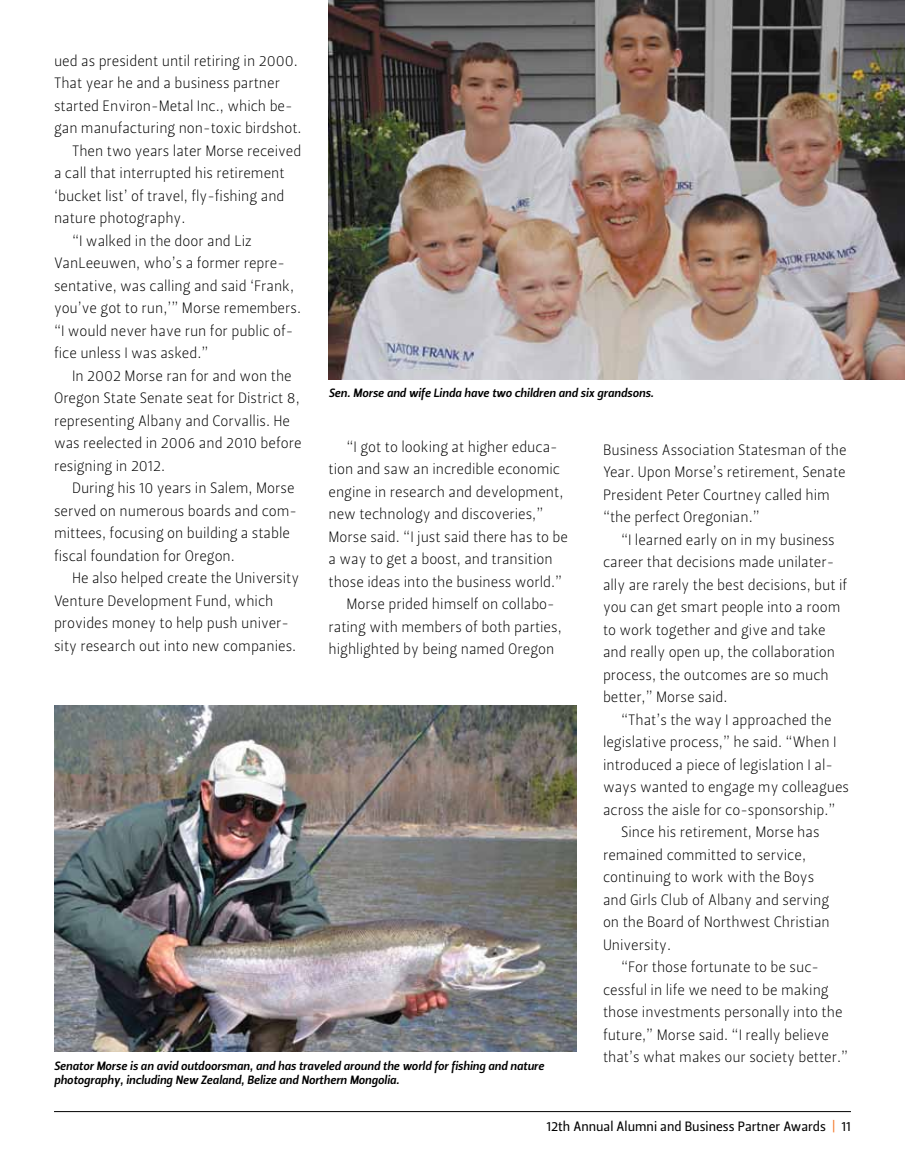
<style>
.page{position:relative;width:905px;height:1175px;background:#fff}
.page>*{position:absolute;margin:0;border:0;box-sizing:border-box;transform-origin:0 0}
.t1{font:15px/22.5px "Leitura Sans Grot 1";color:#000}
.t2{font:13.5px "Leitura Sans Grot 2";color:#000}
.t3{font:12px/14.4px "Leitura Sans Italic 3";color:#000}
.s1{color:#f37321}
</style>
<div class="page">
<hr style="left:54px;top:1111px;width:796px;height:1px;background:#000">
<img style="left:54px;top:706px;width:522px;height:345px">
<img style="left:328px;top:0;width:576px;height:380px">
<p class="t1" style="left:54px;top:49px;width:245px">ued as president until retiring in 2000.</p>
<p class="t1" style="left:54px;top:72px;width:227px">That year he and a business partner</p>
<p class="t1" style="left:54px;top:94px;width:240px">started Environ-Metal Inc., which be-</p>
<p class="t1" style="left:54px;top:117px;width:249px">gan manufacturing non-toxic birdshot.</p>
<p class="t1" style="left:72px;top:139px;width:231px">Then two years later Morse received</p>
<p class="t1" style="left:54px;top:162px;width:232px">a call that interrupted his retirement</p>
<p class="t1" style="left:54px;top:184px;width:232px">‘bucket list’ of travel, fly-fishing and</p>
<p class="t1" style="left:54px;top:207px;width:133px">nature photography.</p>
<p class="t1" style="left:72px;top:229px;width:181px">“I walked in the door and Liz</p>
<p class="t1" style="left:54px;top:252px;width:232px">VanLeeuwen, who’s a former repre-</p>
<p class="t1" style="left:54px;top:274px;width:242px">sentative, was calling and said ‘Frank,</p>
<p class="t1" style="left:54px;top:297px;width:248px">you’ve got to run,’” Morse remembers.</p>
<p class="t1" style="left:54px;top:319px;width:241px">“I would never have run for public of-</p>
<p class="t1" style="left:54px;top:342px;width:156px">fice unless I was asked.”</p>
<p class="t1" style="left:72px;top:364px;width:221px">In 2002 Morse ran for and won the</p>
<p class="t1" style="left:54px;top:387px;width:247px">Oregon State Senate seat for District 8,</p>
<p class="t1" style="left:54px;top:409px;width:237px">representing Albany and Corvallis. He</p>
<p class="t1" style="left:54px;top:432px;width:249px">was reelected in 2006 and 2010 before</p>
<p class="t1" style="left:54px;top:454px;width:113px">resigning in 2012.</p>
<p class="t1" style="left:72px;top:477px;width:224px">During his 10 years in Salem, Morse</p>
<p class="t1" style="left:54px;top:499px;width:244px">served on numerous boards and com-</p>
<p class="t1" style="left:54px;top:522px;width:237px">mittees, focusing on building a stable</p>
<p class="t1" style="left:54px;top:544px;width:182px">fiscal foundation for Oregon.</p>
<p class="t1" style="left:72px;top:567px;width:229px">He also helped create the University</p>
<p class="t1" style="left:54px;top:589px;width:221px">Venture Development Fund, which</p>
<p class="t1" style="left:54px;top:612px;width:236px">provides money to help push univer-</p>
<p class="t1" style="left:54px;top:634px;width:244px">sity research out into new companies.</p>
<p class="t3" style="left:328px;top:386px;width:327px">Sen. Morse and wife Linda have two children and six grandsons.</p>
<p class="t1" style="left:346px;top:435px;width:213px">“I got to looking at higher educa-</p>
<p class="t1" style="left:328px;top:458px;width:233px">tion and saw an incredible economic</p>
<p class="t1" style="left:328px;top:480px;width:236px">engine in research and development,</p>
<p class="t1" style="left:328px;top:503px;width:216px">new technology and discoveries,”</p>
<p class="t1" style="left:328px;top:525px;width:241px">Morse said. “I just said there has to be</p>
<p class="t1" style="left:328px;top:548px;width:226px">a way to get a boost, and transition</p>
<p class="t1" style="left:328px;top:570px;width:235px">those ideas into the business world.”</p>
<p class="t1" style="left:346px;top:593px;width:210px">Morse prided himself on collabo-</p>
<p class="t1" style="left:328px;top:615px;width:235px">rating with members of both parties,</p>
<p class="t1" style="left:328px;top:638px;width:227px">highlighted by being named Oregon</p>
<p class="t1" style="left:603px;top:438px;width:245px">Business Association Statesman of the Year. Upon Morse’s retirement, Senate President Peter Courtney called him “the perfect Oregonian.”</p>
<p class="t1" style="left:603px;top:528px;width:246px;text-indent:18px">“I learned early on in my business career that decisions made unilater&shy;ally are rarely the best decisions, but if you can get smart people into a room to work together and give and take and really open up, the collaboration process, the outcomes are so much better,” Morse said.</p>
<p class="t1" style="left:621px;top:708px;width:212px">“That’s the way I approached the</p>
<p class="t1" style="left:603px;top:731px;width:235px">legislative process,” he said. “When I</p>
<p class="t1" style="left:603px;top:753px;width:231px">introduced a piece of legislation I al-</p>
<p class="t1" style="left:603px;top:776px;width:247px">ways wanted to engage my colleagues</p>
<p class="t1" style="left:603px;top:798px;width:234px">across the aisle for co-sponsorship.”</p>
<p class="t1" style="left:621px;top:821px;width:200px">Since his retirement, Morse has</p>
<p class="t1" style="left:603px;top:843px;width:204px">remained committed to service,</p>
<p class="t1" style="left:603px;top:866px;width:213px">continuing to work with the Boys</p>
<p class="t1" style="left:603px;top:888px;width:228px">and Girls Club of Albany and serving</p>
<p class="t1" style="left:603px;top:911px;width:228px">on the Board of Northwest Christian</p>
<p class="t1" style="left:603px;top:933px;width:70px">University.</p>
<p class="t1" style="left:621px;top:956px;width:199px">“For those fortunate to be suc-</p>
<p class="t1" style="left:603px;top:978px;width:227px">cessful in life we need to be making</p>
<p class="t1" style="left:603px;top:1001px;width:241px">those investments personally into the</p>
<p class="t1" style="left:603px;top:1023px;width:227px">future,” Morse said. “I really believe</p>
<p class="t1" style="left:603px;top:1046px;width:247px">that’s what makes our society better.”</p>
<p class="t3" style="left:54px;top:1058px;width:491px">Senator Morse is an avid outdoorsman, and has traveled around the world for fishing and nature photography, including New Zealand, Belize and Northern Mongolia.</p>
<p class="t2" style="left:546px;top:1117px;width:306px">12th Annual Alumni and Business Partner Awards <span class="s1">|</span> 11</p>
</div>
